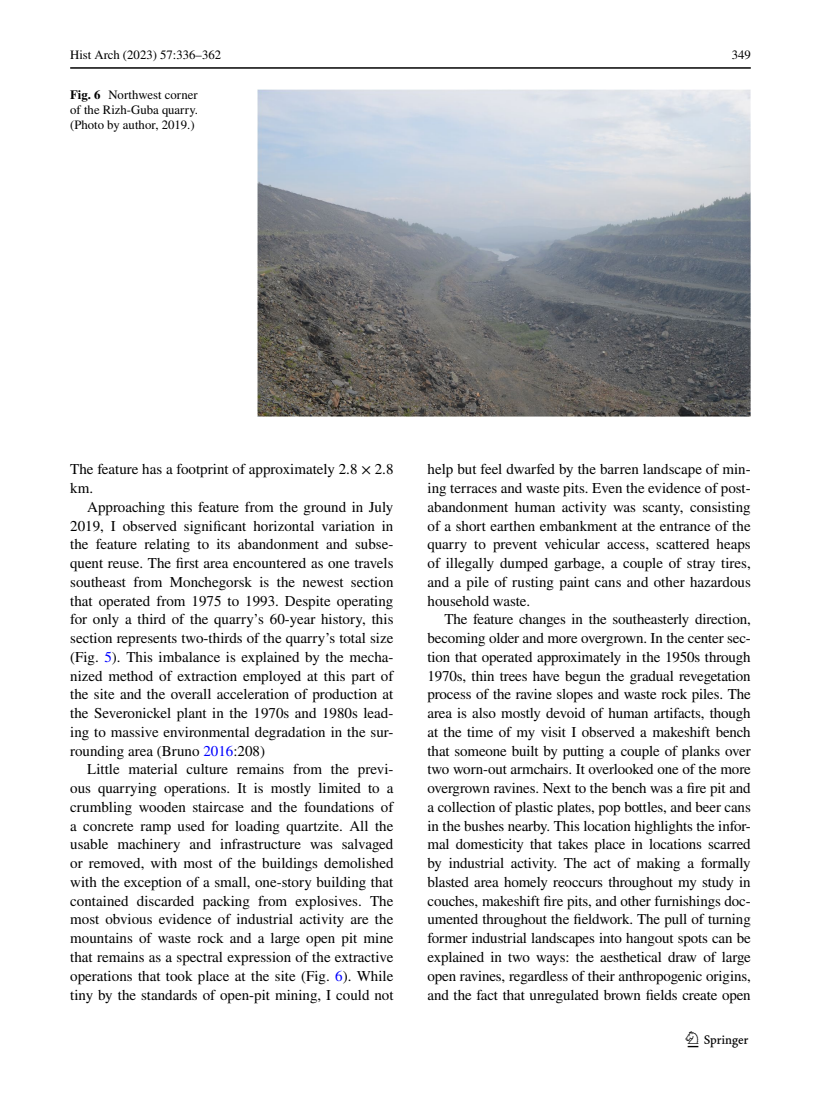
<style>
.page{position:relative;width:821px;height:1106px;background:#fff}
.page>*{position:absolute;margin:0;border:0;box-sizing:border-box;transform-origin:0 0}
.t1{font:22.5px "Springnew Regular 2";color:#000}
.t2{font:15px/18.8px "STIX";color:#000;text-align:justify}
.t3{font:12.75px/15px "STIX";color:#000;text-align:justify}
.s1{font-weight:700}
.s2{color:#00f}
</style>
<div class="page">
<hr style="left:70px;top:67px;width:680px;height:2px;background:#000">
<img style="left:257px;top:89px;width:493px;height:327px">
<p class="t3" style="left:70px;top:48px;width:152px">Hist Arch (2023) 57:336–362</p>
<p class="t3" style="left:731px;top:49px;width:21px">349</p>
<p class="t3" style="left:70px;top:88px;width:129px"><span class="s1">Fig. 6</span> Northwest corner of the Rizh-Guba quarry. (Photo by author, 2019.)</p>
<p class="t2" style="left:70px;top:461px;width:325px">The feature has a footprint of approximately 2.8 × 2.8 km.</p>
<p class="t2" style="left:70px;top:498px;width:325px;text-indent:17px">Approaching this feature from the ground in July 2019, I observed significant horizontal variation in the feature relating to its abandonment and subse&shy;quent reuse. The first area encountered as one travels southeast from Monchegorsk is the newest section that operated from 1975 to 1993. Despite operating for only a third of the quarry’s 60-year history, this section represents two-thirds of the quarry’s total size (Fig. <span class="s2">5</span>). This imbalance is explained by the mecha&shy;nized method of extraction employed at this part of the site and the overall acceleration of production at the Severonickel plant in the 1970s and 1980s lead&shy;ing to massive environmental degradation in the sur&shy;rounding area (Bruno <span class="s2">2016</span>:208)</p>
<p class="t2" style="left:70px;top:761px;width:325px;text-indent:17px">Little material culture remains from the previ&shy;ous quarrying operations. It is mostly limited to a crumbling wooden staircase and the foundations of a concrete ramp used for loading quartzite. All the usable machinery and infrastructure was salvaged or removed, with most of the buildings demolished with the exception of a small, one-story building that contained discarded packing from explosives. The most obvious evidence of industrial activity are the mountains of waste rock and a large open pit mine that remains as a spectral expression of the extractive operations that took place at the site (Fig. <span class="s2">6</span>). While tiny by the standards of open-pit mining, I could not</p>
<p class="t2" style="left:427px;top:461px;width:325px">help but feel dwarfed by the barren landscape of min&shy;ing terraces and waste pits. Even the evidence of post&shy;abandonment human activity was scanty, consisting of a short earthen embankment at the entrance of the quarry to prevent vehicular access, scattered heaps of illegally dumped garbage, a couple of stray tires, and a pile of rusting paint cans and other hazardous household waste.</p>
<p class="t2" style="left:427px;top:611px;width:325px;text-indent:17px">The feature changes in the southeasterly direction, becoming older and more overgrown. In the center sec&shy;tion that operated approximately in the 1950s through 1970s, thin trees have begun the gradual revegetation process of the ravine slopes and waste rock piles. The area is also mostly devoid of human artifacts, though at the time of my visit I observed a makeshift bench that someone built by putting a couple of planks over two worn-out armchairs. It overlooked one of the more overgrown ravines. Next to the bench was a fire pit and a collection of plastic plates, pop bottles, and beer cans in the bushes nearby. This location highlights the infor&shy;mal domesticity that takes place in locations scarred by industrial activity. The act of making a formally blasted area homely reoccurs throughout my study in couches, makeshift fire pits, and other furnishings doc&shy;umented throughout the fieldwork. The pull of turning former industrial landscapes into hangout spots can be explained in two ways: the aesthetical draw of large open ravines, regardless of their anthropogenic origins, and the fact that unregulated brown fields create open</p>
<h1 class="t1" style="left:687px;top:1031px;width:62px">1 3</h1>
</div>
